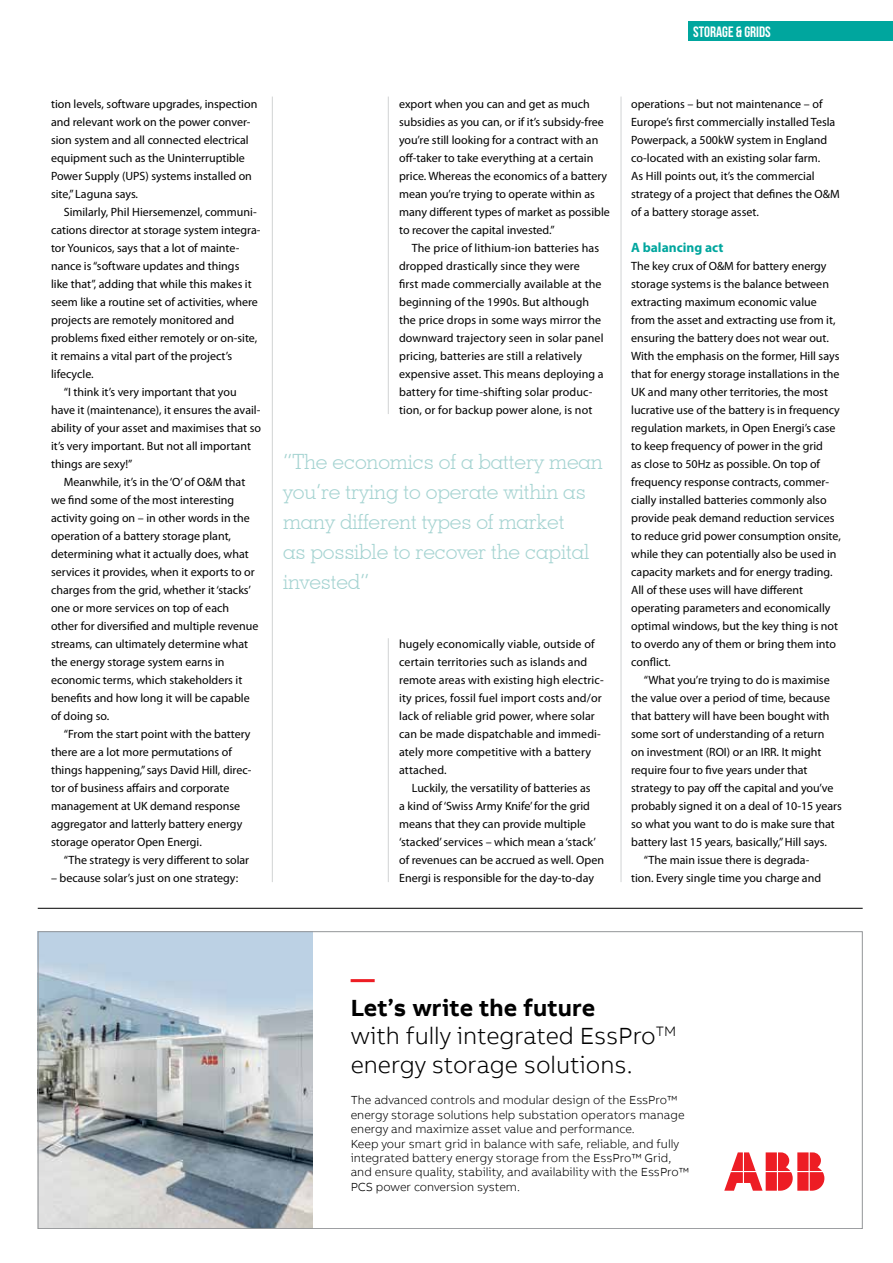
<style>
.page{position:relative;width:893px;height:1263px;background:#fff}
.page>*{position:absolute;margin:0;border:0;box-sizing:border-box;transform-origin:0 0}
.t1{font:300 24px/28.8px "AB Bvoice";color:#000}
.t2{font:700 24px "AB Bvoice";color:#ed1d24}
.t3{font:300 21px/30px "Geometric Slab 703 BT";letter-spacing:-.01em;color:#a4d3d1}
.t4{font:15px "Bebas Neue";color:#fff}
.t5{font:700 13.5px "Myriad Pro";color:#00a69e}
.t6{font:12px/18px "Myriad Pro";color:#000}
.t7{font:300 12px/14.4px "AB Bvoice";color:#000}
.s1{font-weight:700}
</style>
<div class="page">
<div style="left:689px;top:21px;width:204px;height:20px;background:#00a69e"></div>
<svg style="left:724px;top:1152px;width:100px;height:39px"></svg>
<img style="left:40px;top:933px;width:273px;height:294px">
<hr style="left:38px;top:908px;width:825px;height:1px;background:#000">
<hr style="left:272px;top:97px;width:1px;height:785px;background:#d1d3d4">
<hr style="left:388px;top:97px;width:1px;height:317px;background:#d1d3d4">
<hr style="left:388px;top:638px;width:1px;height:244px;background:#d1d3d4">
<hr style="left:621px;top:97px;width:1px;height:785px;background:#d1d3d4">
<p class="t4" style="left:693px;top:23px;width:79px">STORAGE &amp; GRIDS</p>
<p class="t6" style="left:51px;top:95px;width:208px">tion levels, software upgrades, inspection and relevant work on the power conver&shy;sion system and all connected electrical equipment such as the Uninterruptible Power Supply (UPS) systems installed on site,” Laguna says.</p>
<p class="t6" style="left:64px;top:203px;width:194px">Similarly, Phil Hiersemenzel, communi-</p>
<p class="t6" style="left:51px;top:221px;width:211px">cations director at storage system integra-</p>
<p class="t6" style="left:51px;top:239px;width:190px">tor Younicos, says that a lot of mainte-</p>
<p class="t6" style="left:51px;top:257px;width:190px">nance is “software updates and things</p>
<p class="t6" style="left:51px;top:275px;width:202px">like that”, adding that while this makes it</p>
<p class="t6" style="left:51px;top:293px;width:208px">seem like a routine set of activities, where</p>
<p class="t6" style="left:51px;top:311px;width:185px">projects are remotely monitored and</p>
<p class="t6" style="left:51px;top:329px;width:208px">problems fixed either remotely or on-site,</p>
<p class="t6" style="left:51px;top:347px;width:183px">it remains a vital part of the project’s</p>
<p class="t6" style="left:51px;top:365px;width:44px">lifecycle.</p>
<p class="t6" style="left:64px;top:383px;width:174px">“I think it’s very important that you</p>
<p class="t6" style="left:51px;top:401px;width:211px">have it (maintenance), it ensures the avail-</p>
<p class="t6" style="left:51px;top:419px;width:211px">ability of your asset and maximises that so</p>
<p class="t6" style="left:51px;top:437px;width:201px">it’s very important. But not all important</p>
<p class="t6" style="left:51px;top:455px;width:83px">things are sexy!”</p>
<p class="t6" style="left:64px;top:473px;width:183px">Meanwhile, it’s in the ‘O’ of O&amp;M that</p>
<p class="t6" style="left:51px;top:491px;width:185px">we find some of the most interesting</p>
<p class="t6" style="left:51px;top:509px;width:200px">activity going on – in other words in the</p>
<p class="t6" style="left:51px;top:527px;width:182px">operation of a battery storage plant,</p>
<p class="t6" style="left:51px;top:545px;width:199px">determining what it actually does, what</p>
<p class="t6" style="left:51px;top:563px;width:205px">services it provides, when it exports to or</p>
<p class="t6" style="left:51px;top:581px;width:201px">charges from the grid, whether it ‘stacks’</p>
<p class="t6" style="left:51px;top:599px;width:180px">one or more services on top of each</p>
<p class="t6" style="left:51px;top:617px;width:209px">other for diversified and multiple revenue</p>
<p class="t6" style="left:51px;top:635px;width:199px">streams, can ultimately determine what</p>
<p class="t6" style="left:51px;top:653px;width:175px">the energy storage system earns in</p>
<p class="t6" style="left:51px;top:671px;width:193px">economic terms, which stakeholders it</p>
<p class="t6" style="left:51px;top:689px;width:200px">benefits and how long it will be capable</p>
<p class="t6" style="left:51px;top:707px;width:60px">of doing so.</p>
<p class="t6" style="left:64px;top:725px;width:188px">“From the start point with the battery</p>
<p class="t6" style="left:51px;top:743px;width:182px">there are a lot more permutations of</p>
<p class="t6" style="left:51px;top:761px;width:202px">things happening,” says David Hill, direc-</p>
<p class="t6" style="left:51px;top:779px;width:180px">tor of business affairs and corporate</p>
<p class="t6" style="left:51px;top:797px;width:191px">management at UK demand response</p>
<p class="t6" style="left:51px;top:815px;width:193px">aggregator and latterly battery energy</p>
<p class="t6" style="left:51px;top:833px;width:152px">storage operator Open Energi.</p>
<p class="t6" style="left:64px;top:851px;width:187px">“The strategy is very different to solar</p>
<p class="t6" style="left:51px;top:869px;width:189px">– because solar’s just on one strategy:</p>
<p class="t6" style="left:399px;top:95px;width:212px">export when you can and get as much subsidies as you can, or if it’s subsidy-free you’re still looking for a contract with an off-taker to take everything at a certain price. Whereas the economics of a battery mean you’re trying to operate within as many different types of market as possible to recover the capital invested.”</p>
<p class="t6" style="left:399px;top:239px;width:206px;text-indent:13px">The price of lithium-ion batteries has dropped drastically since they were<br>first made commercially available at the beginning of the 1990s. But although the price drops in some ways mirror the downward trajectory seen in solar panel pricing, batteries are still a relatively expensive asset. This means deploying a battery for time-shifting solar produc&shy;tion, or for backup power alone, is not</p>
<h2 class="t3" style="left:283px;top:446px;width:321px">“The economics of a battery mean you’re trying to operate within as many different types of market<br>as possible to recover the capital invested”</h2>
<p class="t6" style="left:399px;top:635px;width:206px">hugely economically viable, outside of certain territories such as islands and remote areas with existing high electric&shy;ity prices, fossil fuel import costs and/or lack of reliable grid power, where solar can be made dispatchable and immedi&shy;ately more competitive with a battery attached.</p>
<p class="t6" style="left:399px;top:779px;width:206px;text-indent:13px">Luckily, the versatility of batteries as<br>a kind of ‘Swiss Army Knife’ for the grid means that they can provide multiple ‘stacked’ services – which mean a ‘stack’ of revenues can be accrued as well. Open Energi is responsible for the day-to-day</p>
<p class="t6" style="left:631px;top:95px;width:210px">operations – but not maintenance – of Europe’s first commercially installed Tesla Powerpack, a 500kW system in England co-located with an existing solar farm.<br>As Hill points out, it’s the commercial strategy of a project that defines the O&amp;M of a battery storage asset.</p>
<p class="t5" style="left:631px;top:239px;width:94px">A balancing act</p>
<p class="t6" style="left:631px;top:257px;width:211px">The key crux of O&amp;M for battery energy storage systems is the balance between extracting maximum economic value from the asset and extracting use from it, ensuring the battery does not wear out.<br>With the emphasis on the former, Hill says that for energy storage installations in the UK and many other territories, the most lucrative use of the battery is in frequency regulation markets, in Open Energi’s case to keep frequency of power in the grid<br>as close to 50Hz as possible. On top of frequency response contracts, commer&shy;cially installed batteries commonly also provide peak demand reduction services to reduce grid power consumption onsite, while they can potentially also be used in capacity markets and for energy trading.<br>All of these uses will have different operating parameters and economically optimal windows, but the key thing is not to overdo any of them or bring them into conflict.</p>
<p class="t6" style="left:644px;top:671px;width:187px">“What you’re trying to do is maximise</p>
<p class="t6" style="left:631px;top:689px;width:200px">the value over a period of time, because</p>
<p class="t6" style="left:631px;top:707px;width:200px">that battery will have been bought with</p>
<p class="t6" style="left:631px;top:725px;width:195px">some sort of understanding of a return</p>
<p class="t6" style="left:631px;top:743px;width:192px">on investment (ROI) or an IRR. It might</p>
<p class="t6" style="left:631px;top:761px;width:178px">require four to five years under that</p>
<p class="t6" style="left:631px;top:779px;width:204px">strategy to pay off the capital and you’ve</p>
<p class="t6" style="left:631px;top:797px;width:212px">probably signed it on a deal of 10-15 years</p>
<p class="t6" style="left:631px;top:815px;width:205px">so what you want to do is make sure that</p>
<p class="t6" style="left:631px;top:833px;width:197px">battery last 15 years, basically,” Hill says.</p>
<p class="t6" style="left:644px;top:851px;width:167px">“The main issue there is degrada-</p>
<p class="t6" style="left:631px;top:869px;width:192px">tion. Every single time you charge and</p>
<h1 class="t2" style="left:351px;top:963px;width:25px">—</h1>
<h1 class="t1" style="left:351px;top:993px;width:327px"><span class="s1">Let’s write the future<br></span>with fully integrated EssPro<sup>TM </sup>energy storage solutions.</h1>
<p class="t7" style="left:351px;top:1093px;width:340px">The advanced controls and modular design of the EssPro™ energy storage solutions help substation operators manage energy and maximize asset value and performance.<br>Keep your smart grid in balance with safe, reliable, and fully integrated battery energy storage from the EssPro™ Grid, and ensure quality, stability, and availability with the EssPro™ PCS power conversion system.</p>
</div>
